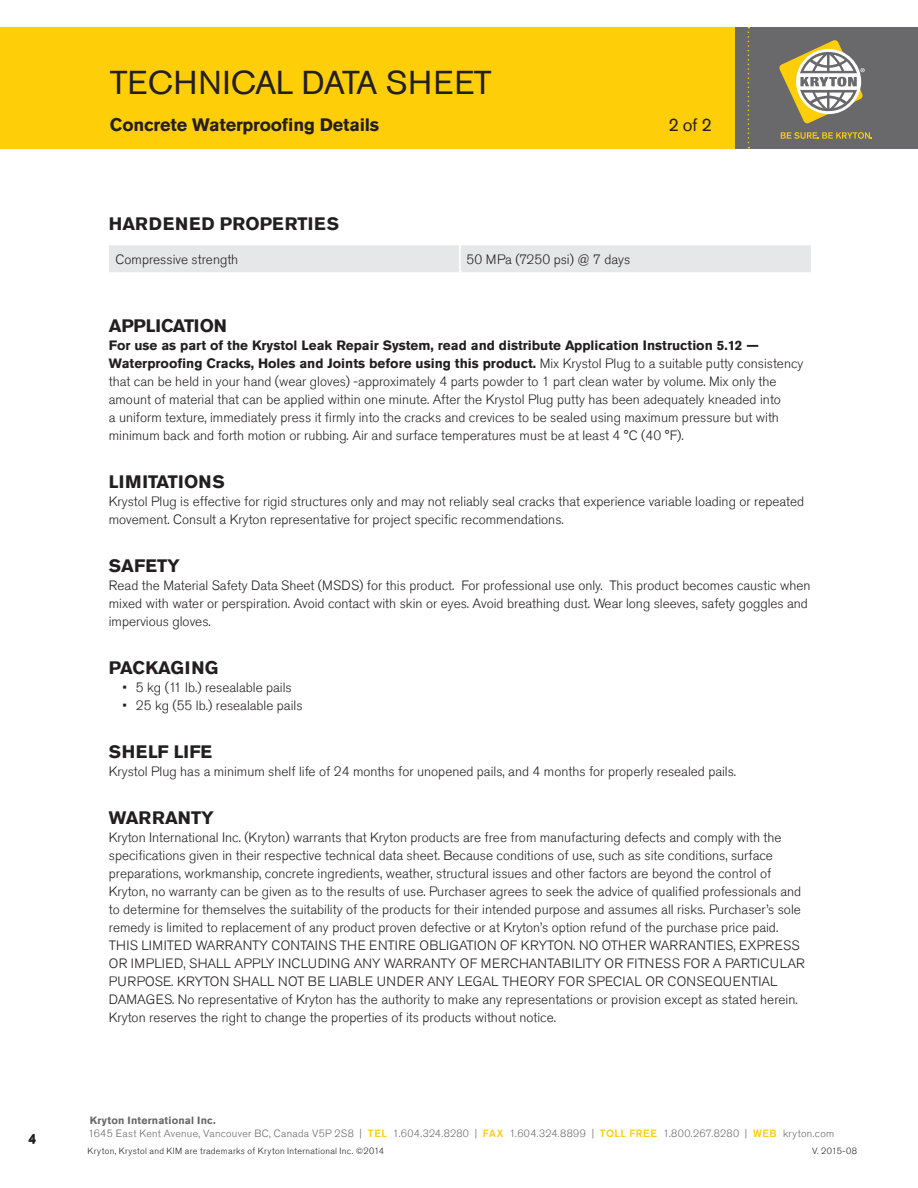
<style>
.page{position:relative;width:918px;height:1188px;background:#fff}
.page>*{position:absolute;margin:0;border:0;box-sizing:border-box;transform-origin:0 0}
.t1{font:33px "Akzidenz Grotesk Std";letter-spacing:.01em;color:#231f20}
.t2{font:700 18px "Akzidenz Grotesk Std";letter-spacing:.005em;color:#231f20}
.t3{font:700 18px "Akzidenz Grotesk Std";letter-spacing:.035em;color:#231f20}
.t4{font:700 18px "Akzidenz Grotesk Std";letter-spacing:.03em;color:#231f20}
.t5{font:18px "Akzidenz Grotesk Std";color:#231f20}
.Paragraph_Style_1{font:300 13.5px/18px "Akzidenz Grotesk Std";color:#231f20}
.Paragraph_Style_1-2{font:300 13.5px "Akzidenz Grotesk Std";letter-spacing:.02em;color:#231f20}
.t6{font:500 13.5px "Akzidenz Grotesk Std";color:#231f20}
.t7{font:300 10.5px "Akzidenz Grotesk Std";letter-spacing:.03em;color:#69696c}
.t8{font:700 10.5px "Akzidenz Grotesk Std";letter-spacing:.015em;color:#69696c}
.t9{font:300 9px "Akzidenz Grotesk Std";letter-spacing:.035em;color:#231f20}
.s1{font-weight:700}
.s2{font-weight:500;color:#fece08}
</style>
<div class="page">
<div style="left:0;top:27px;width:918px;height:122px;background:#fece08"></div>
<div style="left:735px;top:27px;width:183px;height:122px;background:#69696c"></div>
<svg style="left:748px;top:27px;width:1px;height:121px"></svg>
<svg style="left:781px;top:132px;width:91px;height:7px"></svg>
<svg style="left:779px;top:40px;width:86px;height:84px"></svg>
<div style="left:109px;top:245px;width:702px;height:27px;background:#e6e7e9"></div>
<p class="t1" style="left:110px;top:63px;width:383px">TECHNICAL DATA SHEET</p>
<p class="t2" style="left:110px;top:114px;width:271px">Concrete Waterproofing Details</p>
<p class="t3" style="left:109px;top:214px;width:232px">HARDENED PROPERTIES</p>
<p class="Paragraph_Style_1" style="left:116px;top:250px;width:124px">Compressive strength</p>
<p class="Paragraph_Style_1" style="left:467px;top:250px;width:165px">50 MPa (7250 psi) @ 7 days</p>
<p class="t5" style="left:668px;top:114px;width:45px">2 of 2</p>
<p class="t2" style="left:109px;top:316px;width:120px">APPLICATION</p>
<p class="Paragraph_Style_1" style="left:109px;top:337px;width:696px"><span class="s1">For use as part of the Krystol Leak Repair System, read and distribute Application Instruction 5.12 — Waterproofing Cracks, Holes and Joints before using this product.</span> Mix Krystol Plug to a suitable putty consistency that can be held in your hand (wear gloves) -approximately 4 parts powder to 1 part clean water by volume. Mix only the amount of material that can be applied within one minute. After the Krystol Plug putty has been adequately kneaded into<br>a uniform texture, immediately press it firmly into the cracks and crevices to be sealed using maximum pressure but with minimum back and forth motion or rubbing. Air and surface temperatures must be at least 4 °C (40 °F).</p>
<p class="t2" style="left:109px;top:472px;width:117px">LIMITATIONS</p>
<p class="Paragraph_Style_1" style="left:109px;top:493px;width:697px">Krystol Plug is effective for rigid structures only and may not reliably seal cracks that experience variable loading or repeated movement. Consult a Kryton representative for project specific recommendations.</p>
<p class="t2" style="left:109px;top:556px;width:73px">SAFETY</p>
<p class="Paragraph_Style_1" style="left:109px;top:577px;width:703px">Read the Material Safety Data Sheet (MSDS) for this product. For professional use only. This product becomes caustic when mixed with water or perspiration. Avoid contact with skin or eyes. Avoid breathing dust. Wear long sleeves, safety goggles and impervious gloves.</p>
<p class="t2" style="left:109px;top:658px;width:111px">PACKAGING</p>
<p class="Paragraph_Style_1" style="left:122px;top:679px;width:171px">• 5 kg (11 lb.) resealable pails</p>
<p class="Paragraph_Style_1" style="left:122px;top:697px;width:182px">• 25 kg (55 lb.) resealable pails</p>
<p class="t4" style="left:109px;top:742px;width:105px">SHELF LIFE</p>
<p class="Paragraph_Style_1" style="left:109px;top:763px;width:629px">Krystol Plug has a minimum shelf life of 24 months for unopened pails, and 4 months for properly resealed pails.</p>
<p class="t2" style="left:109px;top:808px;width:107px">WARRANTY</p>
<p class="Paragraph_Style_1" style="left:109px;top:829px;width:674px">Kryton International Inc. (Kryton) warrants that Kryton products are free from manufacturing defects and comply with the</p>
<p class="Paragraph_Style_1" style="left:109px;top:847px;width:666px">specifications given in their respective technical data sheet. Because conditions of use, such as site conditions, surface</p>
<p class="Paragraph_Style_1" style="left:109px;top:865px;width:664px">preparations, workmanship, concrete ingredients, weather, structural issues and other factors are beyond the control of</p>
<p class="Paragraph_Style_1" style="left:109px;top:883px;width:694px">Kryton, no warranty can be given as to the results of use. Purchaser agrees to seek the advice of qualified professionals and</p>
<p class="Paragraph_Style_1" style="left:109px;top:901px;width:694px">to determine for themselves the suitability of the products for their intended purpose and assumes all risks. Purchaser’s sole</p>
<p class="Paragraph_Style_1" style="left:109px;top:919px;width:671px">remedy is limited to replacement of any product proven defective or at Kryton’s option refund of the purchase price paid.</p>
<p class="Paragraph_Style_1-2" style="left:109px;top:938px;width:692px">THIS LIMITED WARRANTY CONTAINS THE ENTIRE OBLIGATION OF KRYTON. NO OTHER WARRANTIES, EXPRESS</p>
<p class="Paragraph_Style_1-2" style="left:109px;top:956px;width:697px">OR IMPLIED, SHALL APPLY INCLUDING ANY WARRANTY OF MERCHANTABILITY OR FITNESS FOR A PARTICULAR</p>
<p class="Paragraph_Style_1" style="left:109px;top:973px;width:670px">PURPOSE. KRYTON SHALL NOT BE LIABLE UNDER ANY LEGAL THEORY FOR SPECIAL OR CONSEQUENTIAL</p>
<p class="Paragraph_Style_1" style="left:109px;top:991px;width:690px">DAMAGES. No representative of Kryton has the authority to make any representations or provision except as stated herein.</p>
<p class="Paragraph_Style_1" style="left:109px;top:1009px;width:449px">Kryton reserves the right to change the properties of its products without notice.</p>
<p class="t8" style="left:90px;top:1114px;width:128px">Kryton International Inc.</p>
<p class="t6" style="left:29px;top:1130px;width:9px">4</p>
<p class="t7" style="left:88px;top:1127px;width:748px">1645 East Kent Avenue, Vancouver BC, Canada V5P 2S8 | <span class="s2">TEL</span> 1.604.324.8280 | <span class="s2">FAX</span> 1.604.324.8899 | <span class="s2">TOLL FREE</span> 1.800.267.8280 | <span class="s2">WEB</span> kryton.com</p>
<p class="t9" style="left:87px;top:1145px;width:298px">Kryton, Krystol and KIM are trademarks of Kryton International Inc. ©2014</p>
<p class="t9" style="left:812px;top:1145px;width:46px">V. 2015-08</p>
</div>
